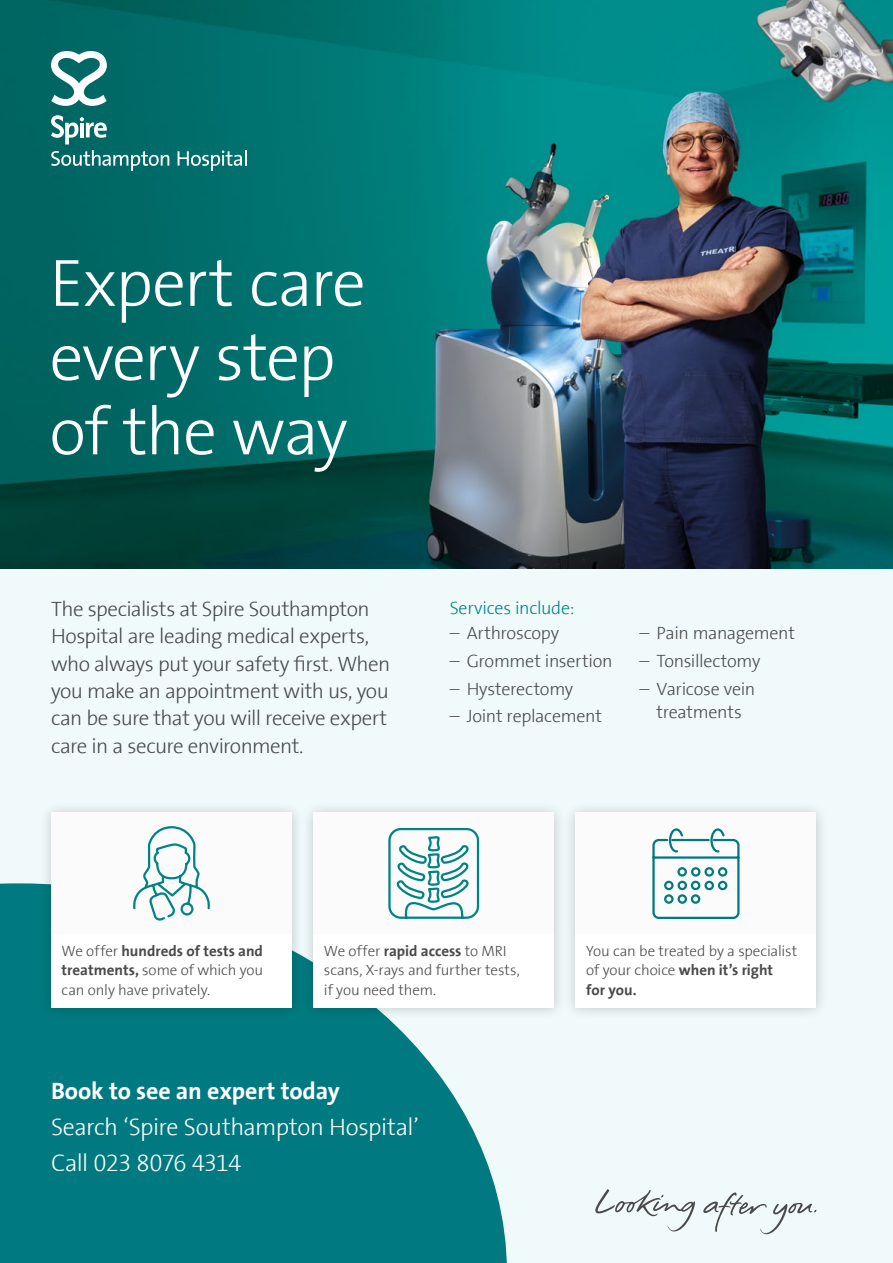
<style>
.page{position:relative;width:893px;height:1263px;background:#fff}
.page>*{position:absolute;margin:0;border:0;box-sizing:border-box;transform-origin:0 0}
.t1{font:300 67.5px/74.2px "The Sans Spire";letter-spacing:-.025em;color:#fff}
.t2{font:300 24px/36px "The Sans Spire";letter-spacing:-.025em;color:#fff}
.t3{font:700 24px "The Sans Spire";letter-spacing:-.005em;color:#fff}
.t4{font:300 21px/27.3px "The Sans Spire";letter-spacing:-.025em;color:#4a4a4a}
.t5{font:300 18px/23.4px "The Sans Spire";letter-spacing:-.02em;color:#4a4a4a;text-align:center}
.t6{font:300 18px "The Sans Spire";letter-spacing:-.015em;color:#008385}
.t7{font:300 15px/19.5px "The Sans Spire";letter-spacing:-.005em;color:#4a4a4a}
.s1{font-weight:700}
</style>
<div class="page">
<div style="left:0;top:484px;width:893px;height:779px;background:#f0fafa"></div>
<svg style="left:0;top:883px;width:507px;height:380px;background:#128389"></svg>
<img style="left:0;top:0;width:893px;height:569px">
<div style="left:563px;top:800px;width:266px;height:220px;background:#000;opacity:.2"></div>
<div style="left:575px;top:813px;width:241px;height:194px;background:#fff"></div>
<div style="left:575px;top:813px;width:241px;height:121px;background:#fbfbfb"></div>
<div style="left:38px;top:800px;width:267px;height:220px;background:#000;opacity:.2"></div>
<div style="left:51px;top:813px;width:241px;height:194px;background:#fff"></div>
<div style="left:51px;top:813px;width:241px;height:121px;background:#fbfbfb"></div>
<div style="left:300px;top:800px;width:267px;height:220px;background:#000;opacity:.2"></div>
<div style="left:313px;top:813px;width:241px;height:194px;background:#fff"></div>
<div style="left:313px;top:813px;width:241px;height:121px;background:#fbfbfb"></div>
<svg style="left:595px;top:1189px;width:221px;height:45px"></svg>
<svg style="left:132px;top:826px;width:79px;height:247px"></svg>
<svg style="left:388px;top:827px;width:92px;height:92px"></svg>
<svg style="left:652px;top:828px;width:88px;height:91px"></svg>
<svg style="left:178px;top:150px;width:69px;height:21px"></svg>
<svg style="left:51px;top:115px;width:118px;height:56px;background:#2c8280"></svg>
<svg style="left:51px;top:51px;width:56px;height:55px"></svg>
<h1 class="t1" style="left:50px;top:247px;width:318px">Expert care every step of the way</h1>
<h3 class="t4" style="left:51px;top:596px;width:341px">The specialists at Spire Southampton Hospital are leading medical experts, who always put your safety first. When you make an appointment with us, you can be sure that you will receive expert care in a secure environment.</h3>
<p class="t6" style="left:450px;top:598px;width:126px">Services include:</p>
<p class="t5" style="left:450px;top:622px;width:111px">– Arthroscopy</p>
<p class="t5" style="left:450px;top:650px;width:164px">– Grommet insertion</p>
<p class="t5" style="left:450px;top:677px;width:125px">– Hysterectomy</p>
<p class="t5" style="left:450px;top:705px;width:154px">– Joint replacement</p>
<p class="t5" style="left:639px;top:622px;width:157px">– Pain management</p>
<p class="t5" style="left:639px;top:650px;width:123px">– Tonsillectomy</p>
<p class="t5" style="left:639px;top:677px;width:117px">– Varicose vein treatments</p>
<p class="t7" style="left:62px;top:941px;width:203px;text-align:justify">We offer <span class="s1">hundreds of tests and treatments,</span> some of which you can only have privately.</p>
<p class="t7" style="left:324px;top:941px;width:197px">We offer <span class="s1">rapid access</span> to MRI scans, X-rays and further tests, if you need them.</p>
<h2 class="t3" style="left:51px;top:1076px;width:290px">Book to see an expert today</h2>
<h2 class="t2" style="left:51px;top:1109px;width:369px">Search ‘Spire Southampton Hospital’<br>Call 023 8076 4314</h2>
<p class="t7" style="left:586px;top:941px;width:213px">You can be treated by a specialist of your choice <span class="s1">when it’s right<br>for you.</span></p>
</div>
